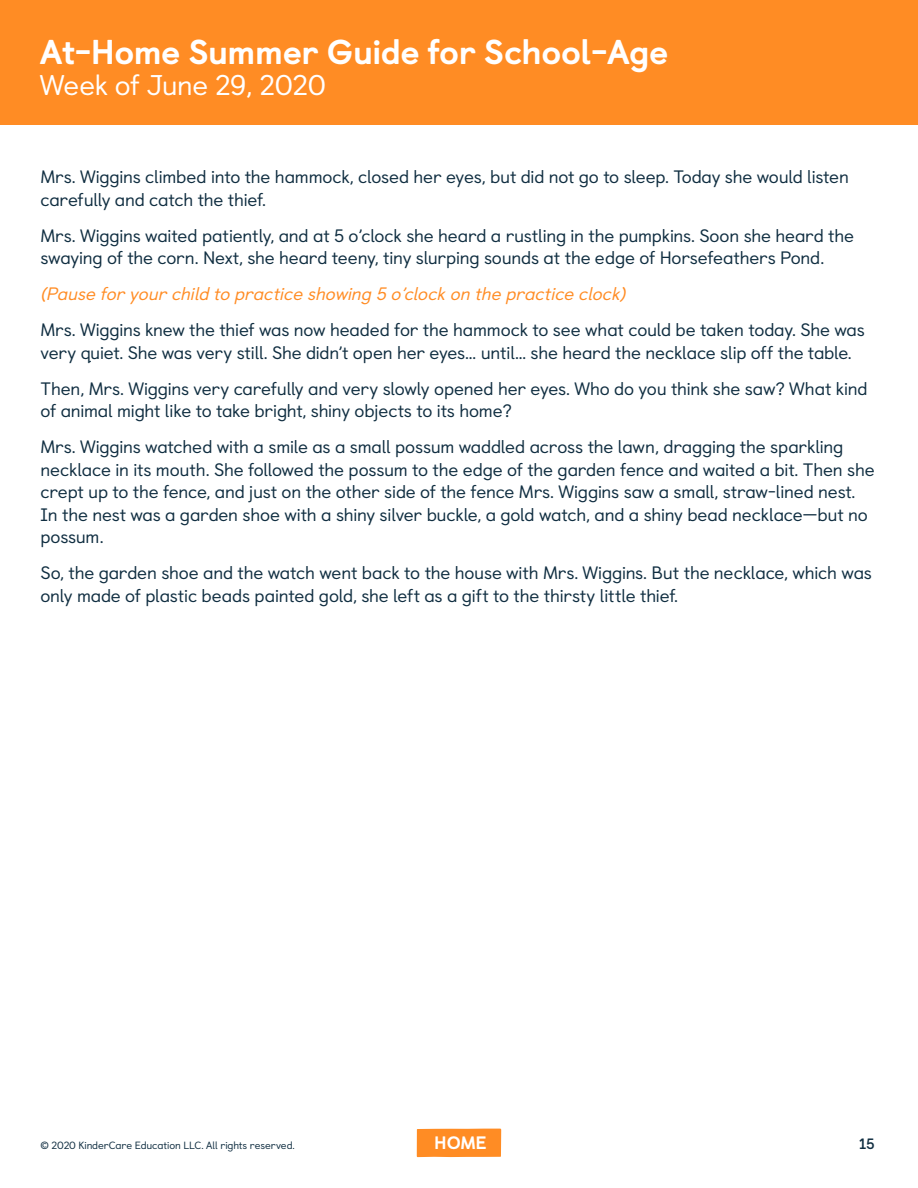
<style>
.page{position:relative;width:918px;height:1188px;background:#fff}
.page>*{position:absolute;margin:0;border:0;box-sizing:border-box;transform-origin:0 0}
.t1{font:800 34.5px "Castledown";letter-spacing:-.015em;color:#fff}
.t2{font:28.5px "Castledown";letter-spacing:-.015em;color:#fff}
.t3{font:18px/22.5px "Castledown";letter-spacing:-.015em;color:#102e41}
.t4{font:italic 18px "Castledown";color:#ff8c24}
.t5{font:800 18px "Castledown";color:#fff}
.t6{font:700 15px "Castledown";color:#102e41}
.t7{font:10.5px "Castledown";letter-spacing:-.01em;color:#102e41}
</style>
<div class="page">
<div style="left:417px;top:1129px;width:84px;height:28px;background:#ff8c24"></div>
<div style="left:0;top:0;width:918px;height:125px;background:#ff8c24"></div>
<h1 class="t1" style="left:40px;top:24px;width:630px">At-Home Summer Guide for School-Age</h1>
<h2 class="t2" style="left:40px;top:63px;width:288px">Week of June 29, 2020</h2>
<p class="t3" style="left:40px;top:164px;width:810px">Mrs. Wiggins climbed into the hammock, closed her eyes, but did not go to sleep. Today she would listen carefully and catch the thief.</p>
<p class="t3" style="left:40px;top:222px;width:815px">Mrs. Wiggins waited patiently, and at 5 o’clock she heard a rustling in the pumpkins. Soon she heard the swaying of the corn. Next, she heard teeny, tiny slurping sounds at the edge of Horsefeathers Pond.</p>
<p class="t4" style="left:40px;top:280px;width:591px">(Pause foryourchild to practice showing 5 o’clockon the practice clock)</p>
<p class="t3" style="left:40px;top:317px;width:826px">Mrs. Wiggins knew the thief was now headed for the hammock to see what could be taken today. She was very quiet. She was very still. She didn’t open her eyes… until… she heard the necklace slip off the table.</p>
<p class="t3" style="left:40px;top:375px;width:828px">Then, Mrs. Wiggins very carefully and very slowly opened her eyes. Who do you think she saw? What kind of animal might like to take bright, shiny objects to its home?</p>
<p class="t3" style="left:40px;top:434px;width:836px">Mrs. Wiggins watched with a smile as a small possum waddled across the lawn, dragging the sparkling necklace in its mouth. She followed the possum to the edge of the garden fence and waited a bit. Then she crept up to the fence, and just on the other side of the fence Mrs. Wiggins saw a small, straw-lined nest.<br>In the nest was a garden shoe with a shiny silver buckle, a gold watch, and a shiny bead necklace—but no possum.</p>
<p class="t3" style="left:40px;top:560px;width:833px">So, the garden shoe and the watch went back to the house with Mrs. Wiggins. But the necklace, which was only made of plastic beads painted gold, she left as a gift to the thirsty little thief.</p>
<p class="t7" style="left:40px;top:1137px;width:256px">© 2020 KinderCare Education LLC. All rights reserved.</p>
<p class="t5" style="left:434px;top:1128px;width:54px">HOME</p>
<p class="t6" style="left:859px;top:1132px;width:17px">15</p>
</div>
